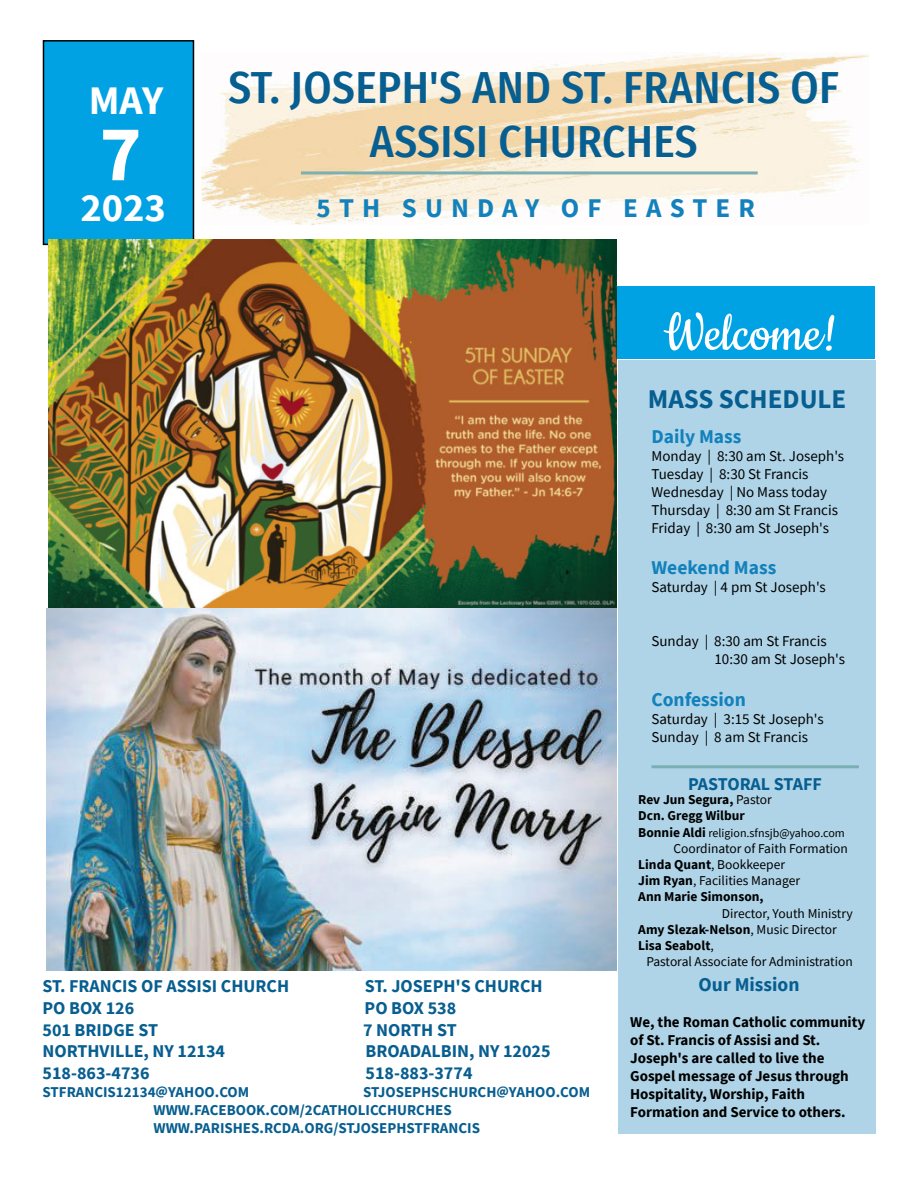
<style>
.page{position:relative;width:918px;height:1188px;background:#fff}
.page>*{position:absolute;margin:0;border:0;box-sizing:border-box;transform-origin:0 0}
.Cover_Day{font:700 79.5px "Wfnmtk Source Sans Pro";color:#fff}
.Feature_Copy_-_White{font:60px "Cookie";color:#fff}
.Church_Name_Title{font:500 45px/54px "Fira Sans Condensed";letter-spacing:.01em;color:#075e90;text-align:center}
.Cover_Year{font:700 40.5px "Wfnmtk Source Sans Pro";color:#fff}
.Cover_Month{font:700 40.5px "Lksrtf Source Sans Pro";color:#fff}
.Church_Name_Subtitle{font:700 27px "Wfnmtk Source Sans Pro";letter-spacing:.3em;color:#1381bb}
.Heading1{font:700 27px "Lksrtf Source Sans Pro";color:#075e90}
.Subhead1{font:700 19.5px "Lksrtf Source Sans Pro";color:#1381bb}
.Subhead1-2{font:700 19.5px "Lksrtf Source Sans Pro";color:#075e90}
.Heading1_-_Centered{font:700 18px "Wfnmtk Source Sans Pro";color:#075e90}
.Heading1-2{font:700 18px "Wfnmtk Source Sans Pro";letter-spacing:-.01em;color:#075e90}
.Body_Copy{font:15px "Source Sans Pro";color:#000}
.Body_Copy-2{font:700 15px/18px "Lksrtf Source Sans Pro";color:#000}
.Heading1_-_Centered-2{font:700 15px "Lksrtf Source Sans Pro";color:#075e90}
.Body_Copy-3{font:13.5px "Source Sans Pro";color:#000}
.Body_Copy-4{font:700 13.5px "Lksrtf Source Sans Pro";color:#000}
.Body_Copy-5{font:12px "Source Sans Pro";color:#000}
.s1{font-family:"Source Sans Pro";font-weight:400}
.s2{font-family:"Lksrtf Source Sans Pro";font-weight:700;font-size:13.5px}
.s3{font-family:"Lksrtf Source Sans Pro";font-weight:700}
</style>
<div class="page">
<div style="left:43px;top:41px;width:150px;height:203px;background:#00a2e3"></div>
<div style="left:43px;top:40px;width:151px;height:205px;border:2px solid #000"></div>
<img style="left:202px;top:52px;width:666px;height:173px">
<div style="left:618px;top:360px;width:257px;height:774px;background:#afd4e8"></div>
<hr style="left:651px;top:765px;width:208px;height:3px;background:#7ab0b3">
<div style="left:615px;top:286px;width:260px;height:72px;background:#00a2e3"></div>
<hr style="left:301px;top:171px;width:457px;height:3px;background:#7ab0b3">
<img style="left:49px;top:239px;width:567px;height:369px">
<img style="left:46px;top:608px;width:571px;height:362px">
<p class="Cover_Month" style="left:89px;top:73px;width:76px">MAY</p>
<p class="Cover_Day" style="left:100px;top:100px;width:43px">7</p>
<p class="Cover_Year" style="left:80px;top:180px;width:87px">2023</p>
<p class="Church_Name_Title" style="left:228px;top:58px;width:612px">ST. JOSEPH'S AND ST. FRANCIS OF<br>ASSISI CHURCHES</p>
<p class="Church_Name_Subtitle" style="left:317px;top:189px;width:440px">5TH SUNDAY OF EASTER</p>
<p class="Feature_Copy_-_White" style="left:663px;top:302px;width:175px">Welcome!</p>
<p class="Heading1" style="left:648px;top:381px;width:200px">MASS SCHEDULE</p>
<p class="Subhead1" style="left:651px;top:423px;width:92px">Daily Mass</p>
<p class="Body_Copy" style="left:651px;top:446px;width:194px">Monday | 8:30 am St. Joseph's</p>
<p class="Body_Copy" style="left:651px;top:464px;width:159px">Tuesday | 8:30 St Francis</p>
<p class="Body_Copy" style="left:651px;top:482px;width:177px">Wednesday | No Mass today</p>
<p class="Body_Copy" style="left:651px;top:500px;width:188px">Thursday | 8:30 am St Francis</p>
<p class="Body_Copy" style="left:651px;top:518px;width:179px">Friday | 8:30 am St Joseph's</p>
<p class="Subhead1" style="left:651px;top:555px;width:126px">Weekend Mass</p>
<p class="Body_Copy" style="left:651px;top:578px;width:176px">Saturday | 4 pm St Joseph's</p>
<p class="Body_Copy" style="left:651px;top:632px;width:177px">Sunday | 8:30 am St Francis</p>
<p class="Body_Copy" style="left:714px;top:650px;width:132px">10:30 am St Joseph's</p>
<p class="Subhead1" style="left:651px;top:686px;width:96px">Confession</p>
<p class="Body_Copy" style="left:651px;top:709px;width:174px">Saturday | 3:15 St Joseph's</p>
<p class="Body_Copy" style="left:651px;top:727px;width:158px">Sunday | 8 am St Francis</p>
<p class="Heading1-2" style="left:688px;top:772px;width:135px">PASTORAL STAFF</p>
<p class="Body_Copy-4" style="left:638px;top:791px;width:135px">Rev Jun Segura, <span class="s1">Pastor</span></p>
<p class="Body_Copy-4" style="left:638px;top:807px;width:108px">Dcn. Gregg Wilbur</p>
<p class="Body_Copy-5" style="left:638px;top:825px;width:208px"><span class="s2">Bonnie Aldi</span> religion.sfnsjb@yahoo.com</p>
<p class="Body_Copy-3" style="left:673px;top:840px;width:176px">Coordinator of Faith Formation</p>
<p class="Body_Copy-3" style="left:638px;top:856px;width:148px"><span class="s3">Linda Quant</span>, Bookkeeper</p>
<p class="Body_Copy-3" style="left:638px;top:872px;width:163px"><span class="s3">Jim Ryan</span>, Facilities Manager</p>
<p class="Body_Copy-4" style="left:638px;top:888px;width:127px">Ann Marie Simonson,</p>
<p class="Body_Copy-3" style="left:722px;top:905px;width:132px">Director, Youth Ministry</p>
<p class="Body_Copy-4" style="left:638px;top:920px;width:200px">Amy Slezak-Nelson<span class="s1">, Music Director</span></p>
<p class="Body_Copy-4" style="left:638px;top:936px;width:77px">Lisa Seabolt<span class="s1">,</span></p>
<p class="Body_Copy-3" style="left:646px;top:953px;width:208px">Pastoral Associate for Administration</p>
<p class="Heading1_-_Centered" style="left:43px;top:974px;width:248px">ST. FRANCIS OF ASSISI CHURCH</p>
<p class="Heading1_-_Centered" style="left:365px;top:974px;width:179px">ST. JOSEPH'S CHURCH</p>
<p class="Heading1_-_Centered" style="left:43px;top:996px;width:93px">PO BOX 126</p>
<p class="Heading1_-_Centered" style="left:365px;top:996px;width:93px">PO BOX 538</p>
<p class="Heading1_-_Centered" style="left:43px;top:1017px;width:117px">501 BRIDGE ST</p>
<p class="Heading1_-_Centered" style="left:363px;top:1017px;width:95px">7 NORTH ST</p>
<p class="Heading1_-_Centered" style="left:43px;top:1039px;width:184px">NORTHVILLE, NY 12134</p>
<p class="Heading1_-_Centered" style="left:366px;top:1039px;width:187px">BROADALBIN, NY 12025</p>
<p class="Heading1_-_Centered" style="left:43px;top:1061px;width:108px">518-863-4736</p>
<p class="Heading1_-_Centered" style="left:366px;top:1061px;width:108px">518-883-3774</p>
<p class="Heading1_-_Centered-2" style="left:43px;top:1082px;width:208px">STFRANCIS12134@YAHOO.COM</p>
<p class="Heading1_-_Centered-2" style="left:363px;top:1082px;width:228px">STJOSEPHSCHURCH@YAHOO.COM</p>
<p class="Heading1_-_Centered-2" style="left:154px;top:1100px;width:300px">WWW.FACEBOOK.COM/2CATHOLICCHURCHES</p>
<p class="Heading1_-_Centered-2" style="left:154px;top:1118px;width:328px">WWW.PARISHES.RCDA.ORG/STJOSEPHSTFRANCIS</p>
<p class="Subhead1-2" style="left:699px;top:972px;width:102px">Our Mission</p>
<p class="Body_Copy-2" style="left:630px;top:1013px;width:237px">We, the Roman Catholic community of St. Francis of Assisi and St.<br>Joseph's are called to live the<br>Gospel message of Jesus through<br>Hospitality, Worship, Faith<br>Formation and Service to others.</p>
</div>
